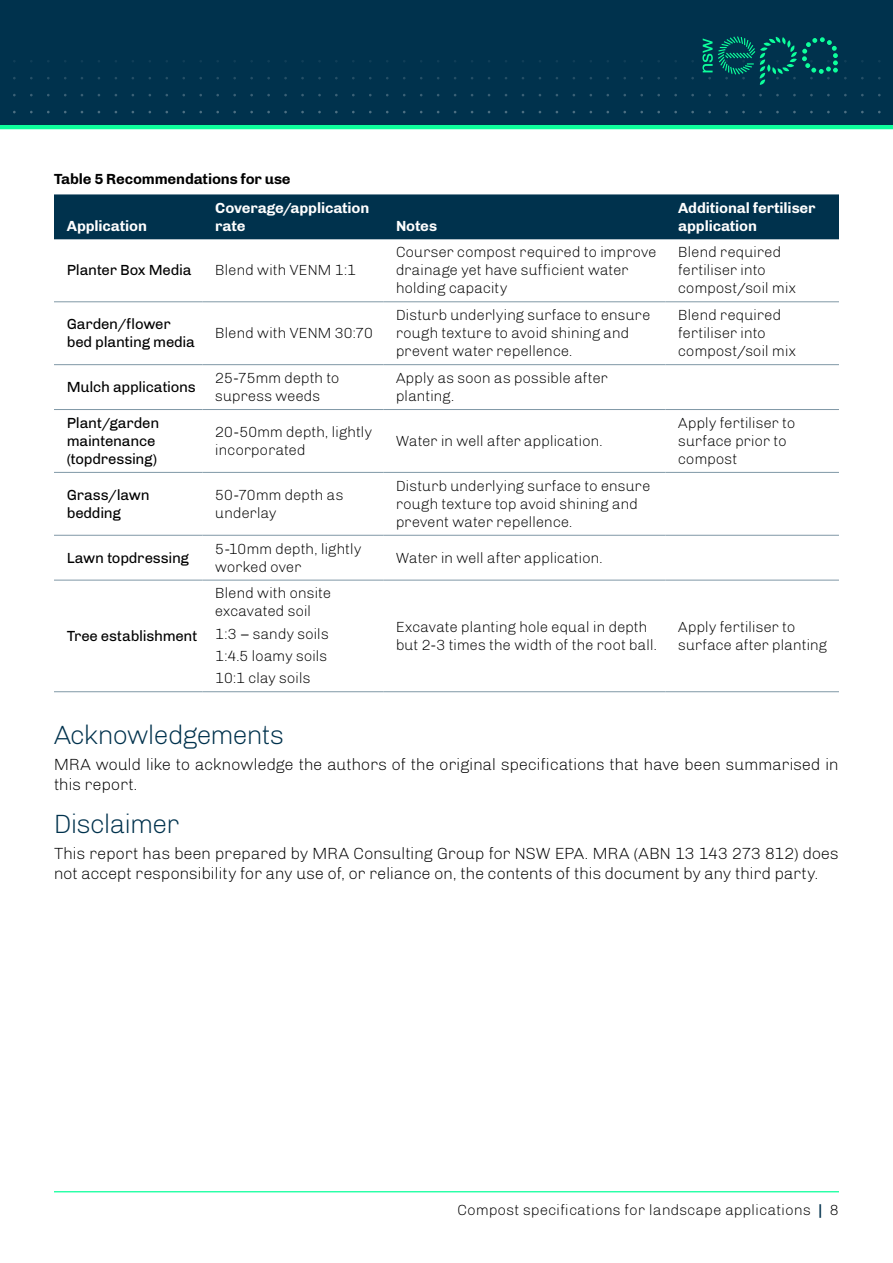
<style>
.page{position:relative;width:893px;height:1263px;background:#fff}
.page>*{position:absolute;margin:0;border:0;box-sizing:border-box;transform-origin:0 0}
.H2_L__blue__18_19{font:300 27px "Chivo";letter-spacing:-.04em;color:#00324d}
.Body_L__Black__11_13{font:300 16.5px/19.5px "Chivo";letter-spacing:-.02em;color:#000}
.Table_text{font:300 15px/18px "Chivo";letter-spacing:-.015em;color:#000}
.Table_text_reg{font:15px/18px "Chivo";letter-spacing:-.015em;color:#000}
.Table_header{font:700 15px/18px "Chivo";letter-spacing:-.01em;color:#fff}
.Figure_caption{font:700 15px "Chivo";letter-spacing:-.01em;color:#000}
.s1{font-weight:700;color:#00324d}
</style>
<div class="page">
<hr style="left:54px;top:1191px;width:785px;height:1px;background:#0dff9c">
<div style="left:0;top:0;width:893px;height:125px;background:#00324d"></div>
<hr style="left:0;top:125px;width:893px;height:4px;background:#0dff9c">
<svg style="left:13px;top:60px;width:308px;height:54px"></svg>
<svg style="left:335px;top:60px;width:546px;height:54px"></svg>
<svg style="left:702px;top:36px;width:136px;height:49px"></svg>
<div style="left:54px;top:194px;width:785px;height:45px;background:#00324d"></div>
<hr style="left:54px;top:301px;width:148px;height:1px;background:#8098a6">
<hr style="left:202px;top:301px;width:181px;height:1px;background:#8098a6">
<hr style="left:383px;top:301px;width:282px;height:1px;background:#8098a6">
<hr style="left:665px;top:301px;width:174px;height:1px;background:#8098a6">
<hr style="left:54px;top:364px;width:148px;height:1px;background:#8098a6">
<hr style="left:202px;top:364px;width:181px;height:1px;background:#8098a6">
<hr style="left:383px;top:364px;width:282px;height:1px;background:#8098a6">
<hr style="left:665px;top:364px;width:174px;height:1px;background:#8098a6">
<hr style="left:54px;top:409px;width:148px;height:1px;background:#8098a6">
<hr style="left:202px;top:409px;width:181px;height:1px;background:#8098a6">
<hr style="left:383px;top:409px;width:282px;height:1px;background:#8098a6">
<hr style="left:665px;top:409px;width:174px;height:1px;background:#8098a6">
<hr style="left:54px;top:472px;width:148px;height:1px;background:#8098a6">
<hr style="left:202px;top:472px;width:181px;height:1px;background:#8098a6">
<hr style="left:383px;top:472px;width:282px;height:1px;background:#8098a6">
<hr style="left:665px;top:472px;width:174px;height:1px;background:#8098a6">
<hr style="left:54px;top:535px;width:148px;height:1px;background:#8098a6">
<hr style="left:202px;top:535px;width:181px;height:1px;background:#8098a6">
<hr style="left:383px;top:535px;width:282px;height:1px;background:#8098a6">
<hr style="left:665px;top:535px;width:174px;height:1px;background:#8098a6">
<hr style="left:54px;top:580px;width:148px;height:1px;background:#8098a6">
<hr style="left:202px;top:580px;width:181px;height:1px;background:#8098a6">
<hr style="left:383px;top:580px;width:282px;height:1px;background:#8098a6">
<hr style="left:665px;top:580px;width:174px;height:1px;background:#8098a6">
<hr style="left:54px;top:691px;width:148px;height:1px;background:#8098a6">
<hr style="left:202px;top:691px;width:181px;height:1px;background:#8098a6">
<hr style="left:383px;top:691px;width:282px;height:1px;background:#8098a6">
<hr style="left:665px;top:691px;width:174px;height:1px;background:#8098a6">
<p class="Figure_caption" style="left:54px;top:170px;width:238px">Table 5 Recommendations for use</p>
<p class="Table_header" style="left:67px;top:217px;width:82px">Application</p>
<p class="Table_header" style="left:215px;top:199px;width:156px">Coverage/application rate</p>
<p class="Table_text_reg" style="left:67px;top:261px;width:126px">Planter Box Media</p>
<p class="Table_text" style="left:215px;top:261px;width:143px">Blend with VENM 1:1</p>
<p class="Table_text_reg" style="left:67px;top:315px;width:130px">Garden/flower bed planting media</p>
<p class="Table_text" style="left:215px;top:324px;width:159px">Blend with VENM 30:70</p>
<p class="Table_header" style="left:396px;top:217px;width:43px">Notes</p>
<p class="Table_header" style="left:678px;top:199px;width:139px">Additional fertiliser application</p>
<p class="Table_text" style="left:396px;top:243px;width:262px">Courser compost required to improve drainage yet have sufficient water holding capacity</p>
<p class="Table_text" style="left:678px;top:243px;width:120px">Blend required fertiliser into compost/soil mix</p>
<p class="Table_text" style="left:396px;top:306px;width:256px">Disturb underlying surface to ensure rough texture to avoid shining and prevent water repellence.</p>
<p class="Table_text" style="left:678px;top:306px;width:120px">Blend required fertiliser into compost/soil mix</p>
<p class="Table_text_reg" style="left:67px;top:378px;width:131px">Mulch applications</p>
<p class="Table_text" style="left:215px;top:369px;width:126px">25-75mm depth to supress weeds</p>
<p class="Table_text" style="left:396px;top:369px;width:214px">Apply as soon as possible after planting.</p>
<p class="Table_text_reg" style="left:67px;top:414px;width:94px">Plant/garden maintenance (topdressing)</p>
<p class="Table_text" style="left:215px;top:423px;width:159px">20-50mm depth, lightly incorporated</p>
<p class="Table_text" style="left:396px;top:432px;width:209px">Water in well after application.</p>
<p class="Table_text_reg" style="left:67px;top:486px;width:84px">Grass/lawn bedding</p>
<p class="Table_text" style="left:215px;top:486px;width:130px">50-70mm depth as underlay</p>
<p class="Table_text" style="left:396px;top:477px;width:256px">Disturb underlying surface to ensure rough texture top avoid shining and prevent water repellence.</p>
<p class="Table_text_reg" style="left:67px;top:548px;width:124px">Lawn topdressing</p>
<p class="Table_text" style="left:215px;top:540px;width:148px">5-10mm depth, lightly worked over</p>
<p class="Table_text" style="left:396px;top:549px;width:209px">Water in well after application.</p>
<p class="Table_text" style="left:678px;top:414px;width:119px">Apply fertiliser to surface prior to compost</p>
<p class="Table_text_reg" style="left:67px;top:627px;width:132px">Tree establishment</p>
<p class="Table_text" style="left:215px;top:584px;width:118px">Blend with onsite excavated soil</p>
<p class="Table_text" style="left:215px;top:625px;width:115px">1:3 – sandy soils</p>
<p class="Table_text" style="left:215px;top:647px;width:114px">1:4.5 loamy soils</p>
<p class="Table_text" style="left:215px;top:669px;width:97px">10:1 clay soils</p>
<p class="Table_text" style="left:396px;top:618px;width:263px">Excavate planting hole equal in depth but 2-3 times the width of the root ball.</p>
<p class="Table_text" style="left:678px;top:618px;width:151px">Apply fertiliser to surface after planting</p>
<h2 class="H2_L__blue__18_19" style="left:54px;top:719px;width:232px">Acknowledgements</h2>
<p class="Body_L__Black__11_13" style="left:54px;top:755px;width:786px">MRA would like to acknowledge the authors of the original specifications that have been summarised in this report.</p>
<h2 class="H2_L__blue__18_19" style="left:54px;top:808px;width:127px">Disclaimer</h2>
<p class="Body_L__Black__11_13" style="left:54px;top:844px;width:786px">This report has been prepared by MRA Consulting Group for NSW EPA. MRA (ABN 13 143 273 812) does not accept responsibility for any use of, or reliance on, the contents of this document by any third party.</p>
<p class="Table_text" style="left:457px;top:1201px;width:383px">Compost specifications for landscape applications <span class="s1">|</span> 8</p>
</div>
